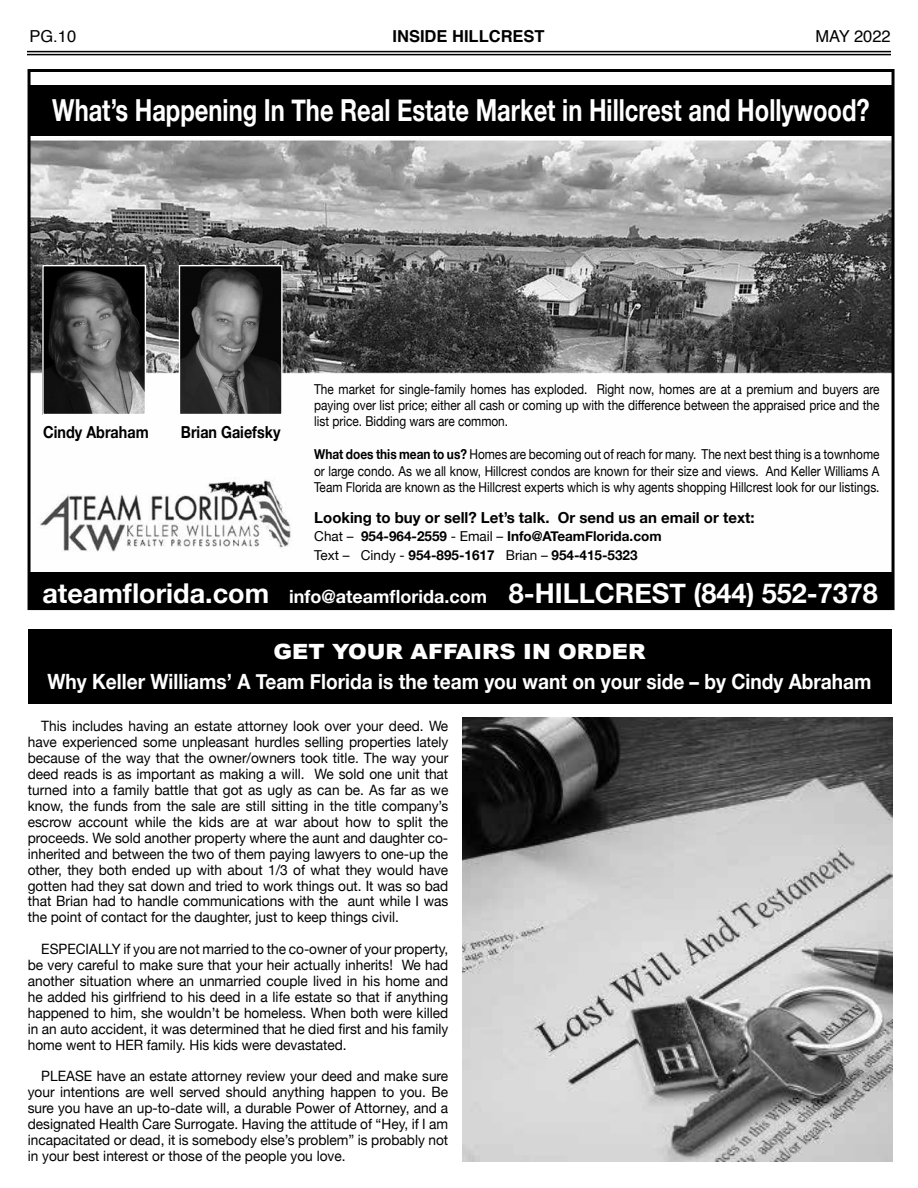
<style>
.page{position:relative;width:918px;height:1188px;background:#fff}
.page>*{position:absolute;margin:0;border:0;box-sizing:border-box;transform-origin:0 0}
.t1{font:700 30.3px "Helvetica Neue";color:#fff;scale:.78 1}
.t2{font:700 27.3px "Helvetica Neue";color:#fff}
.t3{font:700 21px "Helvetica Neue";color:#fff;scale:.91 1}
.t4{font:900 21px "Arial";color:#fff;scale:1.07 1}
.t5{font:700 16.5px "Helvetica Neue";color:#000;scale:.87 1}
.t6{font:700 16.5px "Helvetica";color:#000}
.t7{font:16.5px "Helvetica";color:#000}
.t8{font:700 15.15px "Helvetica Neue";color:#000}
.t9{font:14.25px/15.9px "Helvetica Neue";color:#000;text-align:justify;scale:.96 1}
.t10{font:13.65px/16.4px "Helvetica Neue";color:#000;text-align:justify;scale:.87 1}
.t11{font:700 13.65px/18.1px "Helvetica Neue";color:#000}
.s1{font-weight:700}
.s2{font-weight:400}
.s3{font-size:18.15px}
</style>
<div class="page">
<hr style="left:27px;top:51px;width:864px;height:1px;background:#000">
<hr style="left:27px;top:54px;width:864px;height:1px;background:#000">
<img style="left:32px;top:140px;width:859px;height:412px">
<div style="left:29px;top:85px;width:864px;height:51px;background:#000"></div>
<div style="left:29px;top:572px;width:864px;height:37px;background:#000"></div>
<img style="left:44px;top:267px;width:100px;height:146px">
<div style="left:42px;top:265px;width:104px;height:150px;border:1px solid #fff"></div>
<img style="left:181px;top:267px;width:100px;height:146px">
<div style="left:179px;top:265px;width:104px;height:150px;border:1px solid #fff"></div>
<div style="left:28px;top:69px;width:867px;height:541px;border:3px solid #000"></div>
<div style="left:28px;top:629px;width:864px;height:74px;background:#000"></div>
<img style="left:463px;top:718px;width:429px;height:443px">
<p class="t7" style="left:29px;top:24px;width:48px">PG.10</p>
<p class="t6" style="left:393px;top:23px;width:154px">INSIDE HILLCREST</p>
<p class="t7" style="left:815px;top:24px;width:77px">MAY 2022</p>
<h1 class="t1" style="left:52px;top:87px;width:1050px">What’s Happening In The Real Estate Market in Hillcrest and Hollywood?</h1>
<p class="t5" style="left:43px;top:419px;width:123px">Cindy Abraham</p>
<p class="t5" style="left:181px;top:419px;width:116px">Brian Gaiefsky</p>
<p class="t10" style="left:314px;top:381px;width:651px">The market for single-family homes has exploded. Right now, homes are at a premium and buyers are paying over list price; either all cash or coming up with the difference between the appraised price and the list price. Bidding wars are common.</p>
<p class="t10" style="left:314px;top:447px;width:651px"><span class="s1">What does this mean to us?</span> Homes are becoming out of reach for many. The next best thing is a townhome or large condo. As we all know, Hillcrest condos are known for their size and views. And Keller Williams A Team Florida are known as the Hillcrest experts which is why agents shopping Hillcrest look for our listings.</p>
<p class="t8" style="left:314px;top:506px;width:442px">Looking to buy or sell? Let’s talk. Or send us an email or text:</p>
<p class="t11" style="left:314px;top:528px;width:349px"><span class="s2">Chat –</span> 954-964-2559 <span class="s2">- Email –</span> Info@ATeamFlorida.com<br><span class="s2">Text – Cindy -</span> 954-895-1617 <span class="s2">Brian –</span> 954-415-5323</p>
<h2 class="t2" style="left:42px;top:572px;width:837px">ateamflorida.com <span class="s3">info@ateamflorida.com</span> 8-HILLCREST (844) 552-7378</h2>
<h3 class="t4" style="left:273px;top:636px;width:349px">GET YOUR AFFAIRS IN ORDER</h3>
<h3 class="t3" style="left:48px;top:665px;width:907px">Why Keller Williams’ A Team Florida is the team you want on your side – by Cindy Abraham</h3>
<p class="t9" style="left:28px;top:719px;width:440px;text-indent:14px">This includes having an estate attorney look over your deed. We have experienced some unpleasant hurdles selling properties lately because of the way that the owner/owners took title. The way your deed reads is as important as making a will. We sold one unit that turned into a family battle that got as ugly as can be. As far as we know, the funds from the sale are still sitting in the title company’s escrow account while the kids are at war about how to split the proceeds. We sold another property where the aunt and daughter co&shy;inherited and between the two of them paying lawyers to one-up the other, they both ended up with about 1/3 of what they would have gotten had they sat down and tried to work things out. It was so bad that Brian had to handle communications with the aunt while I was the point of contact for the daughter, just to keep things civil.</p>
<p class="t9" style="left:28px;top:942px;width:440px;text-indent:14px">ESPECIALLY if you are not married to the co-owner of your property, be very careful to make sure that your heir actually inherits! We had another situation where an unmarried couple lived in his home and he added his girlfriend to his deed in a life estate so that if anything happened to him, she wouldn’t be homeless. When both were killed in an auto accident, it was determined that he died first and his family home went to HER family. His kids were devastated.</p>
<p class="t9" style="left:28px;top:1069px;width:440px;text-indent:14px">PLEASE have an estate attorney review your deed and make sure your intentions are well served should anything happen to you. Be sure you have an up-to-date will, a durable Power of Attorney, and a designated Health Care Surrogate. Having the attitude of “Hey, if I am incapacitated or dead, it is somebody else’s problem” is probably not in your best interest or those of the people you love.</p>
</div>
